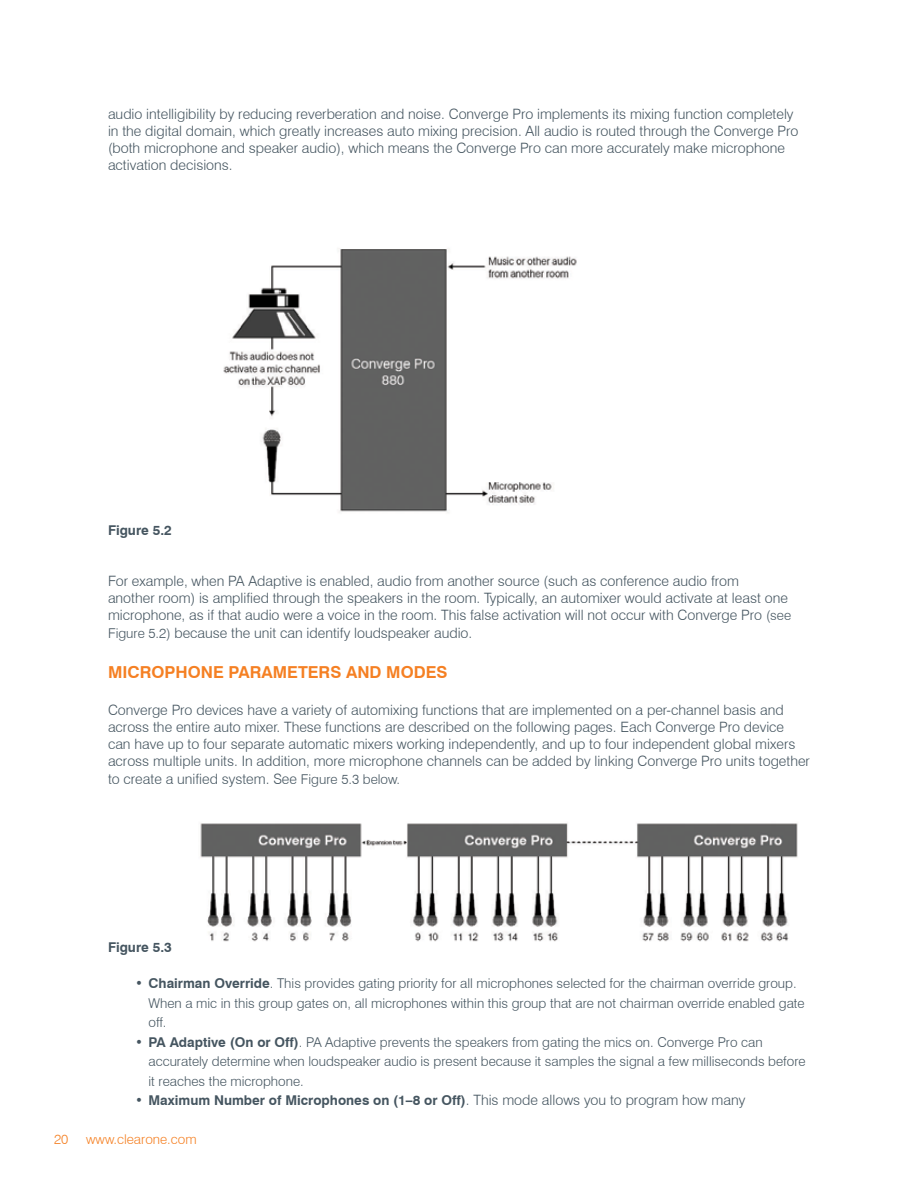
<style>
.page{position:relative;width:918px;height:1188px;background:#fff}
.page>*{position:absolute;margin:0;border:0;box-sizing:border-box;transform-origin:0 0}
.t1{font:700 16.5px "Swiss 721 BT";color:#f58023}
.t2{font:300 14.25px/17.4px "Swiss 721 BT";color:#455560}
.t3{font:300 13.5px/19.5px "Swiss 721 BT";color:#455560}
.t4{font:700 13.5px "Swiss 721 BT";color:#455560}
.t5{font:300 13.5px "Swiss 721 BT";color:#f58023}
.s1{font-size:13.5px}
.s2{font-weight:700}
.s3{font-weight:300;font-size:14.25px}
</style>
<div class="page">
<img style="left:223px;top:248px;width:354px;height:264px">
<img style="left:200px;top:823px;width:598px;height:119px">
<p class="t2" style="left:108px;top:105px;width:692px">audio intelligibility by reducing reverberation and noise. Converge Pro implements its mixing function completely in the digital domain, which greatly increases auto mixing precision. All audio is routed through the Converge Pro (both microphone and speaker audio), which means the Converge Pro can more accurately make microphone activation decisions.</p>
<p class="t4" style="left:108px;top:522px;width:65px">Figure 5.2</p>
<p class="t2" style="left:108px;top:572px;width:685px">For example, when PA Adaptive is enabled, audio from another source (such as conference audio from<br>another room) is amplified through the speakers in the room. Typically, an automixer would activate at least one microphone, as if that audio were a voice in the room. This false activation will not occur with Converge Pro <span class="s1">(see Figure 5.2)</span> because the unit can identify loudspeaker audio.</p>
<p class="t1" style="left:108px;top:662px;width:57px">Microphon</p>
<p class="t1" style="left:213px;top:662px;width:236px">e Param eters an d Modes</p>
<p class="t2" style="left:108px;top:701px;width:703px">Converge Pro devices have a variety of automixing functions that are implemented on a per-channel basis and across the entire auto mixer. These functions are described on the following pages. Each Converge Pro device can have up to four separate automatic mixers working independently, and up to four independent global mixers across multiple units. In addition, more microphone channels can be added by linking Converge Pro units together to create a unified system. See <span class="s1">Figure 5.3 below.</span></p>
<p class="t4" style="left:108px;top:939px;width:65px">Figure 5.3</p>
<p class="t3" style="left:148px;top:973px;width:658px;text-indent:-14px"><span class="s2">• Chairman Override</span>. This provides gating priority for all microphones selected for the chairman override group.<br>When a mic in this group gates on, all microphones within this group that are not chairman override enabled gate off.</p>
<p class="t3" style="left:148px;top:1032px;width:659px;text-indent:-14px"><span class="s2">• PA Adaptive (On or Off)</span>. PA Adaptive prevents the speakers from gating the mics on. Converge Pro can accurately determine when loudspeaker audio is present because it samples the signal a few milliseconds before it reaches the microphone.</p>
<p class="t4" style="left:135px;top:1092px;width:612px">• Maximum Number of Microphones on (1–8 or Off)<span class="s3">. This mode allows you to program how many</span></p>
<p class="t5" style="left:54px;top:1131px;width:16px">20</p>
<p class="t5" style="left:86px;top:1131px;width:112px">www.clearone.com</p>
</div>
